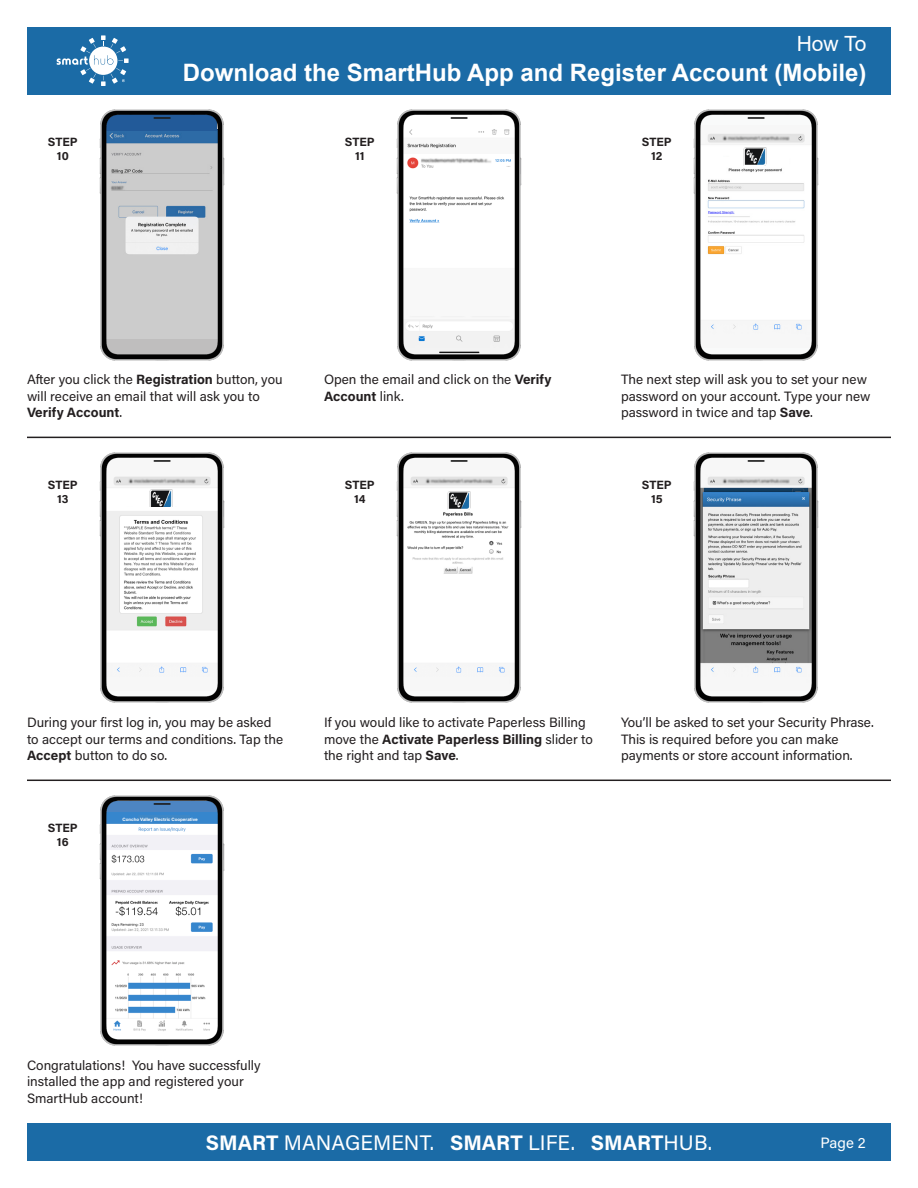
<style>
.page{position:relative;width:918px;height:1188px;background:#fff}
.page>*{position:absolute;margin:0;border:0;box-sizing:border-box;transform-origin:0 0}
.t1{font:700 24px "Arial";color:#fff}
.t2{font:21px "Acumin Pro";color:#fff}
.t3{font:21px "Arial";color:#fff}
.t4{font:15px "Acumin Pro";color:#fff}
.t5{font:13.5px/16.2px "Acumin Pro";color:#231f20}
.t6{font:700 13.5px "Acumin Pro";color:#231f20}
.t7{font:700 12px "Acumin Pro";letter-spacing:-.005em;color:#231f20}
.t8{font:700 4.5px "Aktiv Grotesk";color:#fff}
.s1{font-weight:700}
.s2{font-weight:400}
</style>
<div class="page">
<div style="left:27px;top:1123px;width:864px;height:38px;background:#1b6ba6"></div>
<div style="left:27px;top:27px;width:864px;height:67px;background:#1b6ba6"></div>
<svg style="left:57px;top:35px;width:72px;height:51px"></svg>
<img style="left:99px;top:795px;width:126px;height:251px">
<hr style="left:138px;top:816px;width:51px;height:4px;background:#3f87c5">
<hr style="left:27px;top:780px;width:864px;height:1px;background:#231f20">
<img style="left:693px;top:452px;width:126px;height:251px">
<img style="left:396px;top:452px;width:126px;height:251px">
<img style="left:99px;top:452px;width:126px;height:251px">
<hr style="left:27px;top:437px;width:864px;height:1px;background:#231f20">
<img style="left:693px;top:109px;width:126px;height:252px">
<img style="left:396px;top:109px;width:126px;height:252px">
<img style="left:99px;top:109px;width:126px;height:252px">
<div style="left:723px;top:157px;width:66px;height:8px;background:#fff"></div>
<img style="left:744px;top:147px;width:23px;height:19px">
<div style="left:420px;top:497px;width:81px;height:11px;background:#fff"></div>
<img style="left:447px;top:491px;width:23px;height:19px">
<div style="left:121px;top:497px;width:84px;height:9px;background:#fff"></div>
<img style="left:150px;top:490px;width:23px;height:17px">
<p class="t7" style="left:48px;top:133px;width:31px">STEP</p>
<p class="t7" style="left:57px;top:148px;width:13px">10</p>
<h2 class="t3" style="left:797px;top:29px;width:71px">How To</h2>
<h1 class="t1" style="left:183px;top:55px;width:685px">Download the SmartHub App and Register Account (Mobile)</h1>
<p class="t7" style="left:345px;top:133px;width:31px">STEP</p>
<p class="t7" style="left:355px;top:148px;width:11px">11</p>
<p class="t7" style="left:642px;top:133px;width:31px">STEP</p>
<p class="t7" style="left:651px;top:148px;width:13px">12</p>
<p class="t5" style="left:27px;top:371px;width:257px">After you click the <span class="s1">Registration</span> button, you will receive an email that will ask you to</p>
<p class="t6" style="left:27px;top:403px;width:97px">Verify Account<span class="s2">.</span></p>
<p class="t7" style="left:48px;top:476px;width:31px">STEP</p>
<p class="t7" style="left:57px;top:490px;width:13px">13</p>
<p class="t5" style="left:324px;top:371px;width:229px">Open the email and click on the <span class="s1">Verify</span></p>
<p class="t6" style="left:324px;top:386px;width:81px">Account <span class="s2">link.</span></p>
<p class="t7" style="left:345px;top:476px;width:31px">STEP</p>
<p class="t7" style="left:354px;top:490px;width:13px">14</p>
<p class="t5" style="left:621px;top:371px;width:251px">The next step will ask you to set your new password on your account. Type your new password in twice and tap <span class="s1">Save</span>.</p>
<p class="t7" style="left:642px;top:476px;width:31px">STEP</p>
<p class="t7" style="left:651px;top:490px;width:13px">15</p>
<p class="t5" style="left:27px;top:714px;width:258px">During your first log in, you may be asked to accept our terms and conditions. Tap the<br><span class="s1">Accept</span> button to do so.</p>
<p class="t7" style="left:48px;top:819px;width:31px">STEP</p>
<p class="t7" style="left:57px;top:833px;width:13px">16</p>
<p class="t8" style="left:123px;top:816px;width:77px">Concho Valley Electric Cooperative</p>
<p class="t5" style="left:324px;top:714px;width:270px">If you would like to activate Paperless Billing move the <span class="s1">Activate Paperless Billing</span> slider to the right and tap <span class="s1">Save</span>.</p>
<p class="t5" style="left:621px;top:714px;width:254px">You’ll be asked to set your Security Phrase.<br>This is required before you can make</p>
<p class="t5" style="left:621px;top:746px;width:233px">payments or store account information.</p>
<p class="t5" style="left:27px;top:1057px;width:235px">Congratulations! You have successfully</p>
<p class="t5" style="left:27px;top:1073px;width:218px">installed the app and registered your</p>
<p class="t5" style="left:27px;top:1089px;width:118px">SmartHub account!</p>
<h2 class="t2" style="left:206px;top:1129px;width:508px"><span class="s1">SMART</span> MANAGEMENT. <span class="s1">SMART</span> LIFE. <span class="s1">SMART</span>HUB.</h2>
<p class="t4" style="left:821px;top:1133px;width:46px">Page 2</p>
</div>
